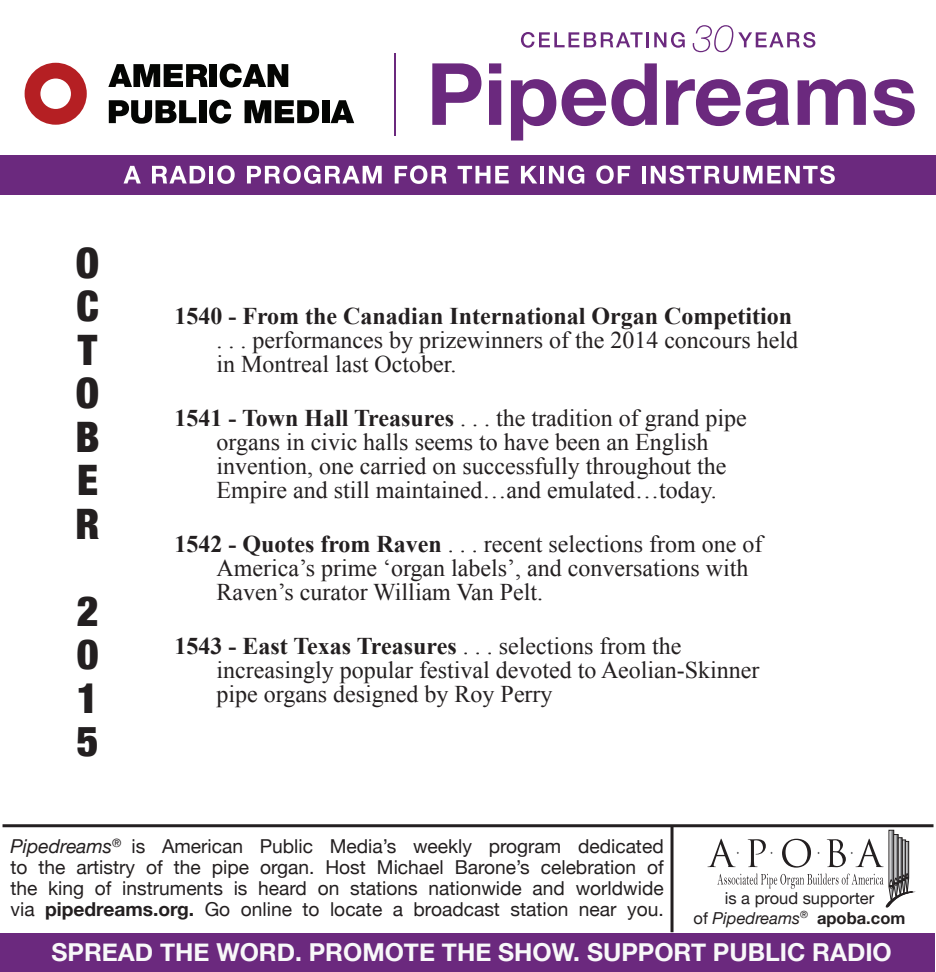
<style>
.page{position:relative;width:936px;height:972px;background:#fff}
.page>*{position:absolute;margin:0;border:0;box-sizing:border-box;transform-origin:0 0}
.t1{font:900 condensed 42px "Helvetica Neue";color:#231f20}
.t2{font:700 24.6px "Helvetica Neue";color:#f8f8f9}
.Short_Form_4{font:24px/24px "Times New Roman";color:#231f20}
.t3{font:19.2px/21px "Helvetica Neue";color:#231f20;text-align:justify}
.t4{font:italic 16.5px "Helvetica Neue";color:#231f20}
.t5{font:16.5px "Helvetica Neue";color:#231f20}
.s1{font-weight:700}
.s2{font-style:italic}
.s3{font-style:normal}
.s4{font-weight:700;font-style:normal}
</style>
<div class="page">
<div style="left:1px;top:933px;width:934px;height:39px;background:#6b297e"></div>
<hr style="left:3px;top:824px;width:931px;height:3px;background:#231f20">
<hr style="left:671px;top:826px;width:3px;height:106px;background:#231f20">
<svg style="left:708px;top:830px;width:205px;height:78px"></svg>
<svg style="left:108px;top:64px;width:100px;height:23px"></svg>
<div style="left:210px;top:64px;width:7px;height:23px;background:#040503"></div>
<svg style="left:220px;top:64px;width:68px;height:24px"></svg>
<svg style="left:109px;top:100px;width:87px;height:24px"></svg>
<div style="left:199px;top:100px;width:7px;height:23px;background:#040503"></div>
<svg style="left:209px;top:100px;width:22px;height:24px"></svg>
<svg style="left:245px;top:100px;width:74px;height:23px"></svg>
<div style="left:322px;top:100px;width:7px;height:23px;background:#040503"></div>
<svg style="left:331px;top:100px;width:23px;height:23px"></svg>
<svg style="left:25px;top:63px;width:62px;height:62px"></svg>
<hr style="left:394px;top:54px;width:2px;height:82px;background:#6b297e">
<svg style="left:432px;top:63px;width:49px;height:62px"></svg>
<svg style="left:489px;top:63px;width:12px;height:62px"></svg>
<svg style="left:511px;top:79px;width:45px;height:62px"></svg>
<svg style="left:562px;top:63px;width:95px;height:63px"></svg>
<svg style="left:666px;top:79px;width:123px;height:47px"></svg>
<svg style="left:798px;top:79px;width:68px;height:46px"></svg>
<svg style="left:873px;top:79px;width:42px;height:47px"></svg>
<div style="left:0;top:155px;width:936px;height:40px;background:#6b297e"></div>
<svg style="left:124px;top:166px;width:17px;height:17px"></svg>
<svg style="left:152px;top:166px;width:53px;height:17px"></svg>
<hr style="left:209px;top:166px;width:4px;height:17px;background:#fff">
<svg style="left:217px;top:165px;width:18px;height:19px"></svg>
<svg style="left:247px;top:165px;width:135px;height:19px"></svg>
<svg style="left:395px;top:165px;width:52px;height:19px"></svg>
<svg style="left:458px;top:166px;width:51px;height:17px"></svg>
<svg style="left:521px;top:166px;width:16px;height:17px"></svg>
<hr style="left:540px;top:166px;width:4px;height:17px;background:#fff">
<svg style="left:549px;top:165px;width:35px;height:19px"></svg>
<svg style="left:596px;top:165px;width:34px;height:19px"></svg>
<hr style="left:642px;top:166px;width:4px;height:17px;background:#fff">
<svg style="left:651px;top:165px;width:184px;height:19px"></svg>
<svg style="left:521px;top:32px;width:122px;height:16px"></svg>
<hr style="left:646px;top:32px;width:3px;height:15px;background:#6b297e">
<svg style="left:654px;top:32px;width:31px;height:16px"></svg>
<svg style="left:693px;top:25px;width:122px;height:27px"></svg>
<p class="t1" style="left:76px;top:228px;width:25px">O</p>
<p class="t1" style="left:76px;top:272px;width:24px">C</p>
<p class="t1" style="left:78px;top:315px;width:21px">T</p>
<p class="t1" style="left:76px;top:359px;width:25px">O</p>
<p class="t1" style="left:76px;top:402px;width:26px">B</p>
<p class="t1" style="left:77px;top:446px;width:22px">E</p>
<p class="t1" style="left:76px;top:489px;width:26px">R</p>
<p class="t1" style="left:77px;top:576px;width:23px">2</p>
<p class="t1" style="left:77px;top:620px;width:23px">0</p>
<p class="t1" style="left:77px;top:663px;width:23px">1</p>
<p class="t1" style="left:77px;top:707px;width:23px">5</p>
<p class="Short_Form_4" style="left:216px;top:303px;width:583px;text-indent:-42px"><span class="s1">1540 - From the Canadian International Organ Competition </span>. . . performances by prizewinners of the 2014 concours held in Montreal last October.</p>
<p class="Short_Form_4" style="left:216px;top:405px;width:532px;text-indent:-42px"><span class="s1">1541 - Town Hall Treasures</span> . . . the tradition of grand pipe organs in civic halls seems to have been an English invention, one carried on successfully throughout the Empire and still maintained…and emulated…today.</p>
<p class="Short_Form_4" style="left:216px;top:531px;width:548px;text-indent:-42px"><span class="s1">1542 - Quotes from Raven</span> . . . recent selections from one of<br>America’s prime ‘organ labels’, and conversations with<br>Raven’s curator William Van Pelt.</p>
<p class="Short_Form_4" style="left:216px;top:633px;width:545px;text-indent:-42px"><span class="s1">1543 - East Texas Treasures</span> . . . selections from the increasingly popular festival devoted to Aeolian-Skinner pipe organs designed by Roy Perry</p>
<p class="t3" style="left:10px;top:837px;width:655px"><span class="s2">Pipedreams</span><sup>®</sup> is American Public Media’s weekly program dedicated to the artistry of the pipe organ. Host Michael Barone’s celebration of the king of instruments is heard on stations nationwide and worldwide via <span class="s1">pipedreams.org.</span> Go online to locate a broadcast station near you.</p>
<p class="t5" style="left:725px;top:887px;width:151px">is a proud supporter</p>
<p class="t4" style="left:694px;top:906px;width:213px"><span class="s3">of</span> Pipedreams<sup>®</sup> <span class="s4">apoba.com</span></p>
<p class="t2" style="left:52px;top:933px;width:842px">SPREAD THE WORD. PROMOTE THE SHOW. SUPPORT PUBLIC RADIO</p>
</div>
